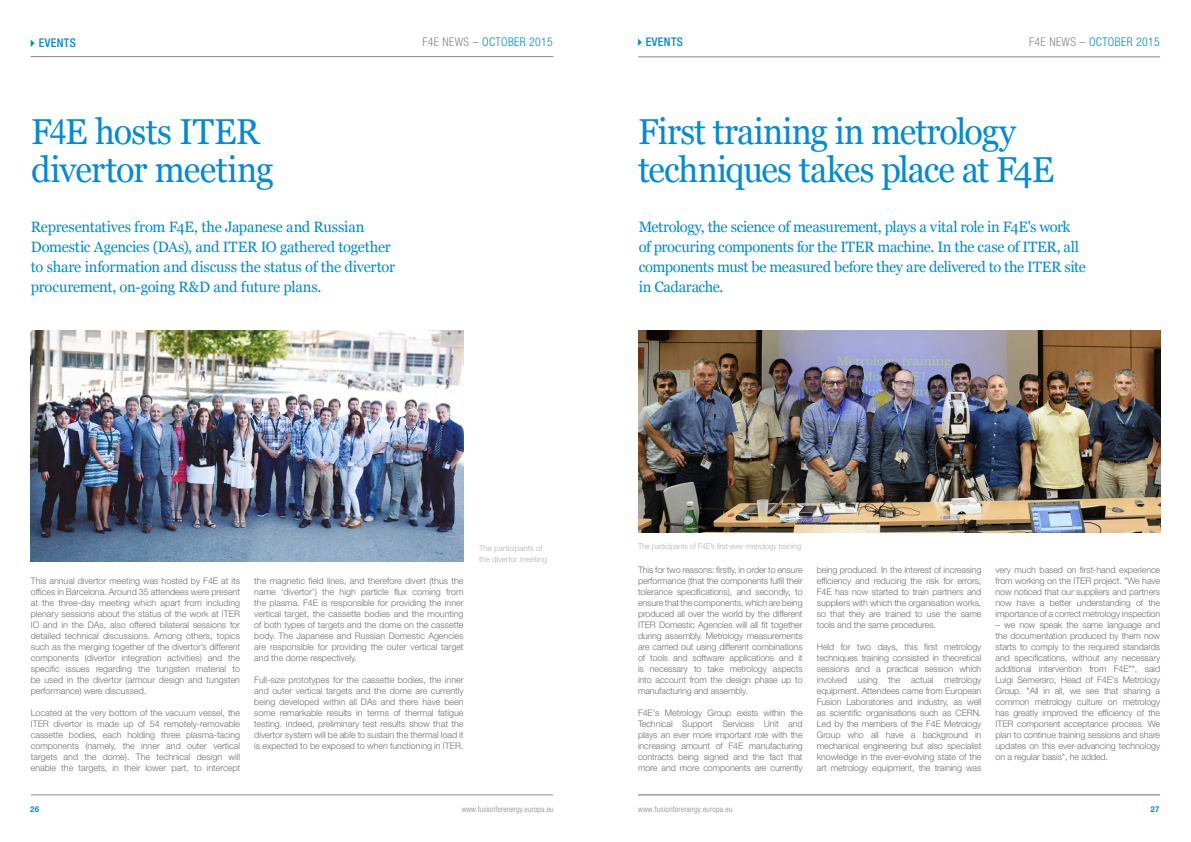
<style>
.page{position:relative;width:1191px;height:842px;background:#fff}
.page>*{position:absolute;margin:0;border:0;box-sizing:border-box;transform-origin:0 0}
.t1{font:36px/38px "Georgia";letter-spacing:-.025em;color:#008bd2;scale:.95 1}
.t2{font:15px/20px "Georgia";letter-spacing:-.02em;color:#008bd2}
.t3{font:300 condensed 12px "Helvetica Neue LT Std";letter-spacing:.03em;color:#008bd2}
.t4{font:500 condensed 12px "Helvetica Neue LT Std";letter-spacing:.03em;color:#008bd2}
.t5{font:300 9px/11px "Helvetica Neue LT Std";letter-spacing:-.01em;color:#706f6f;text-align:justify}
.t6{font:300 condensed 8px "Helvetica Neue LT Std";letter-spacing:.025em;color:#878787}
.t7{font:300 8px "Helvetica Neue LT Std";letter-spacing:-.02em;color:#b3b2b2;scale:.95 1}
.t8{font:300 8px/11px "Helvetica Neue LT Std";color:#b3b2b2}
.t9{font:700 8px "Helvetica Neue LT Std";color:#008bd2}
.s1{color:#878787}
.s2{font-family:"Times New Roman"}
</style>
<div class="page">
<hr style="left:31px;top:56px;width:522px;height:1px;background:#878787">
<hr style="left:638px;top:57px;width:522px;height:1px;background:#878787">
<hr style="left:638px;top:795px;width:522px;height:1px;background:#706f6f">
<hr style="left:31px;top:795px;width:522px;height:1px;background:#8a8989">
<img style="left:31px;top:331px;width:432px;height:231px">
<img style="left:638px;top:330px;width:522px;height:203px">
<h3 class="t4" style="left:27px;top:35px;width:51px">✔EVENTS</h3>
<h3 class="t4" style="left:634px;top:35px;width:51px">✔EVENTS</h3>
<h3 class="t3" style="left:1029px;top:35px;width:132px"><span class="s1">F4E NEWS –</span> october 2015</h3>
<h3 class="t3" style="left:422px;top:35px;width:132px"><span class="s1">F4E NEWS –</span> october 2015</h3>
<h1 class="t1" style="left:31px;top:112px;width:257px">F<span class="s2">4</span>E hosts ITER divertor meeting</h1>
<h2 class="t2" style="left:31px;top:217px;width:366px">Representatives from F4E, the Japanese and Russian Domestic Agencies (DAs), and ITER IO gathered together to share information and discuss the status of the divertor procurement, on-going R&amp;D and future plans.</h2>
<h1 class="t1" style="left:638px;top:112px;width:439px">First training in metrology techniques takes place at F4E</h1>
<h2 class="t2" style="left:638px;top:217px;width:448px">Metrology, the science of measurement, plays a vital role in F4E's work of procuring components for the ITER machine. In the case of ITER, all components must be measured before they are delivered to the ITER site in Cadarache.</h2>
<p class="t5" style="left:31px;top:575px;width:211px">This annual divertor meeting was hosted by F4E at its offices in Barcelona. Around 35 attendees were present at the three-day meeting which apart from including plenary sessions about the status of the work at ITER IO and in the DAs, also offered bilateral sessions for detailed technical discussions. Among others, topics such as the merging together of the divertor’s different components (divertor integration activities) and the specific issues regarding the tungsten material to be used in the divertor (armour design and tungsten performance) were discussed.</p>
<p class="t5" style="left:31px;top:707px;width:211px">Located at the very bottom of the vacuum vessel, the ITER divertor is made up of 54 remotely-removable cassette bodies, each holding three plasma-facing components (namely, the inner and outer vertical targets and the dome). The technical design will enable the targets, in their lower part, to intercept</p>
<p class="t5" style="left:254px;top:575px;width:211px">the magnetic field lines, and therefore divert (thus the name ‘divertor’) the high particle flux coming from the plasma. F4E is responsible for providing the inner vertical target, the cassette bodies and the mounting of both types of targets and the dome on the cassette body. The Japanese and Russian Domestic Agencies are responsible for providing the outer vertical target and the dome respectively.</p>
<p class="t5" style="left:254px;top:674px;width:211px">Full-size prototypes for the cassette bodies, the inner and outer vertical targets and the dome are currently being developed within all DAs and there have been some remarkable results in terms of thermal fatigue testing. Indeed, preliminary test results show that the divertor system will be able to sustain the thermal load it is expected to be exposed to when functioning in ITER.</p>
<p class="t8" style="left:479px;top:542px;width:69px">The participants of the divertor meeting</p>
<p class="t7" style="left:638px;top:541px;width:173px">The participants of F4E’s first-ever metrology training</p>
<p class="t5" style="left:638px;top:564px;width:166px">This for two reasons: firstly, in order to ensure performance (that the components fulfil their tolerance specifications), and secondly, to ensure that the components, which are being produced all over the world by the different ITER Domestic Agencies will all fit together during assembly. Metrology measurements are carried out using different combinations of tools and software applications and it is necessary to take metrology aspects into account from the design phase up to manufacturing and assembly.</p>
<p class="t5" style="left:638px;top:707px;width:166px">F4E's Metrology Group exists within the Technical Support Services Unit and plays an ever more important role with the increasing amount of F4E manufacturing contracts being signed and the fact that more and more components are currently</p>
<p class="t5" style="left:817px;top:564px;width:166px">being produced. In the interest of increasing efficiency and reducing the risk for errors, F4E has now started to train partners and suppliers with which the organisation works, so that they are trained to use the same tools and the same procedures.</p>
<p class="t5" style="left:817px;top:641px;width:166px">Held for two days, this first metrology techniques training consisted in theoretical sessions and a practical session which involved using the actual metrology equipment. Attendees came from European Fusion Laboratories and industry, as well as scientific organisations such as CERN.<br>Led by the members of the F4E Metrology Group who all have a background in mechanical engineering but also specialist knowledge in the ever-evolving state of the art metrology equipment, the training was</p>
<p class="t5" style="left:995px;top:564px;width:166px">very much based on first-hand experience from working on the ITER project. "We have now noticed that our suppliers and partners now have a better understanding of the importance of a correct metrology inspection</p>
<p class="t5" style="left:995px;top:619px;width:166px">– we now speak the same language and the documentation produced by them now starts to comply to the required standards and specifications, without any necessary additional intervention from F4E"", said Luigi Semeraro, Head of F4E's Metrology Group. "All in all, we see that sharing a common metrology culture on metrology has greatly improved the efficiency of the ITER component acceptance process. We plan to continue training sessions and share updates on this ever-advancing technology on a regular basis", he added.</p>
<p class="t9" style="left:30px;top:804px;width:10px">26</p>
<p class="t6" style="left:638px;top:805px;width:96px">www.fusionforenergy.europa.eu</p>
<p class="t9" style="left:1150px;top:804px;width:10px">27</p>
<p class="t6" style="left:462px;top:805px;width:94px">www.fusionforenergy.europa.eu</p>
</div>
